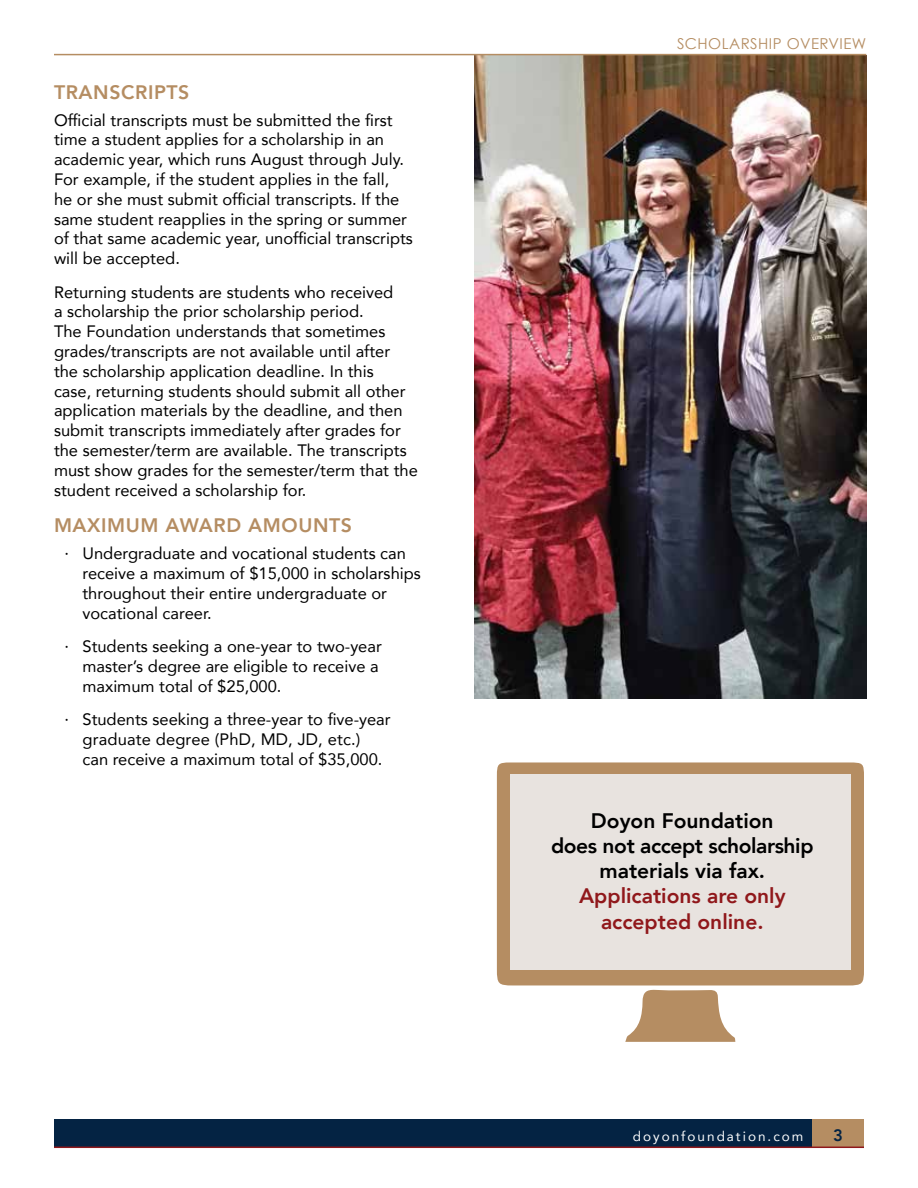
<style>
.page{position:relative;width:918px;height:1188px;background:#fff}
.page>*{position:absolute;margin:0;border:0;box-sizing:border-box;transform-origin:0 0}
.t1{font:800 21px/25.2px "Avenir";color:#000;text-align:center}
.t2{font:800 21px/25.2px "Avenir";color:#90181b;text-align:center}
.t3{font:800 19.5px "Avenir";letter-spacing:.03em;color:#b58d62}
.t4{font:16.5px/19.8px "Avenir";color:#000}
.t5{font:800 16.5px "Avenir";color:#042343}
.t6{font:15px "Century Gothic";letter-spacing:.03em;color:#b58d62}
.t7{font:13.5px "Avenir";letter-spacing:.15em;color:#fff}
</style>
<div class="page">
<div style="left:54px;top:1119px;width:758px;height:28px;background:#042343"></div>
<div style="left:812px;top:1119px;width:52px;height:28px;background:#b58d62"></div>
<hr style="left:54px;top:1147px;width:810px;height:1px;background:#90181b">
<img style="left:475px;top:55px;width:391px;height:643px">
<hr style="left:54px;top:54px;width:812px;height:1px;background:#b58d62">
<svg style="left:497px;top:762px;width:367px;height:224px;background:#b89168"></svg>
<svg style="left:625px;top:989px;width:110px;height:53px"></svg>
<div style="left:510px;top:775px;width:340px;height:195px;background:#e8e3df"></div>
<p class="t3" style="left:54px;top:77px;width:137px">TRANSCRIPTS</p>
<p class="t4" style="left:54px;top:110px;width:360px">Official transcripts must be submitted the first time a student applies for a scholarship in an academic year, which runs August through July.<br>For example, if the student applies in the fall,<br>he or she must submit official transcripts. If the same student reapplies in the spring or summer of that same academic year, unofficial transcripts will be accepted.</p>
<p class="t4" style="left:54px;top:281px;width:365px">Returning students are students who received<br>a scholarship the prior scholarship period.<br>The Foundation understands that sometimes grades/transcripts are not available until after the scholarship application deadline. In this<br>case, returning students should submit all other application materials by the deadline, and then submit transcripts immediately after grades for the semester/term are available. The transcripts must show grades for the semester/term that the student received a scholarship for.</p>
<p class="t3" style="left:54px;top:510px;width:300px">MAXIMUM AWARD AMOUNTS</p>
<p class="t4" style="left:83px;top:543px;width:340px;text-indent:-18px">· Undergraduate and vocational students can receive a maximum of $15,000 in scholarships throughout their entire undergraduate or vocational career.</p>
<p class="t4" style="left:83px;top:636px;width:301px;text-indent:-18px">· Students seeking a one-year to two-year master’s degree are eligible to receive a maximum total of $25,000.</p>
<p class="t4" style="left:83px;top:709px;width:310px;text-indent:-18px">· Students seeking a three-year to five-year graduate degree (PhD, MD, JD, etc.)<br>can receive a maximum total of $35,000.</p>
<p class="t6" style="left:677px;top:35px;width:191px">SCHOLARSHIP OVERVIEW</p>
<p class="t1" style="left:551px;top:808px;width:264px">Doyon Foundation<br>does not accept scholarship materials via fax.</p>
<p class="t2" style="left:579px;top:884px;width:208px">Applications are only accepted online.</p>
<p class="t7" style="left:633px;top:1125px;width:172px">doyonfoundation.com</p>
<p class="t5" style="left:833px;top:1122px;width:11px">3</p>
</div>
